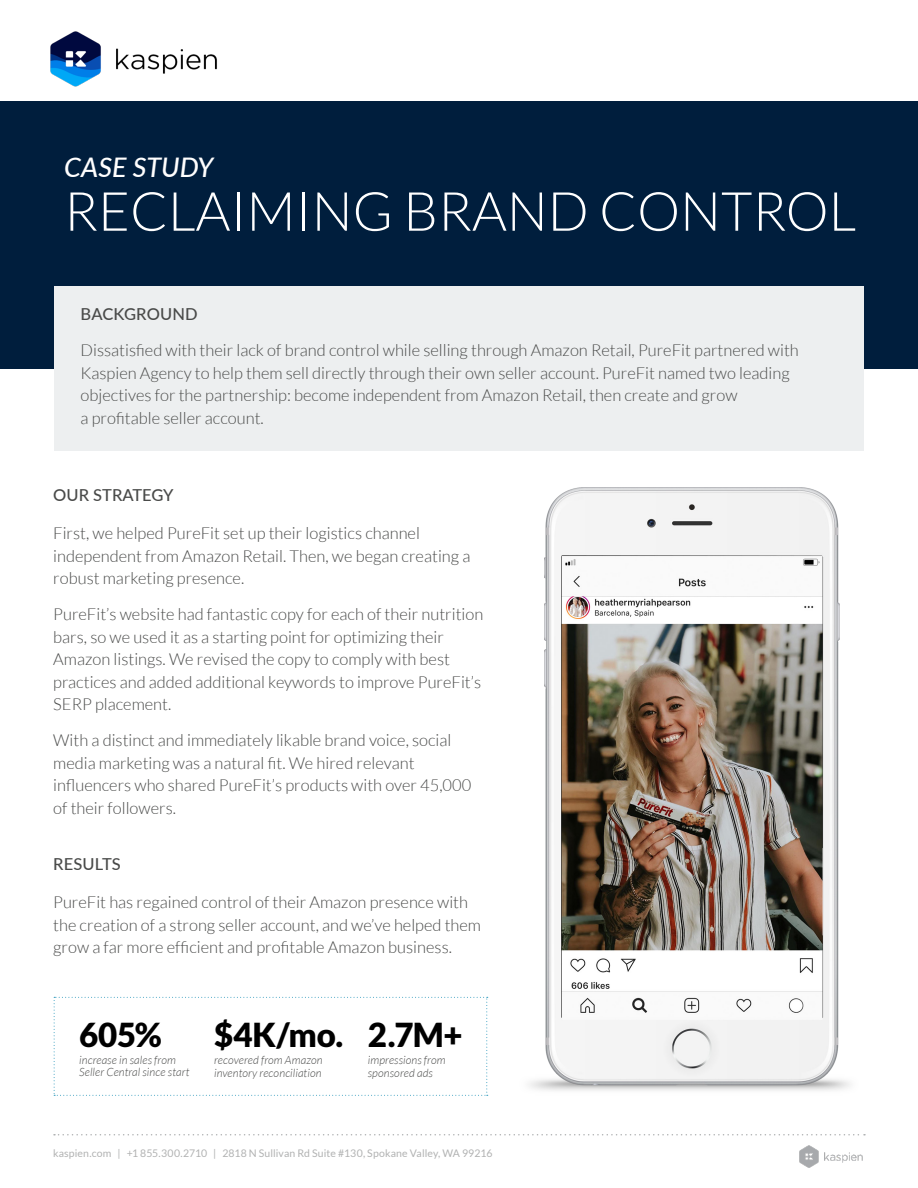
<style>
.page{position:relative;width:918px;height:1188px;background:#fff}
.page>*{position:absolute;margin:0;border:0;box-sizing:border-box;transform-origin:0 0}
.t1{font:300 54px "Lato";color:#fff}
.table_header{font:900 33px "Lato";letter-spacing:-.005em;color:#000}
.SubTitle{font:italic 500 27px "Lato";letter-spacing:-.005em;color:#fff}
.paragraph{font:300 16.5px/22.5px "Lato";color:#494a49}
.Paragraph{font:500 16.5px "Lato";color:#494a49}
.Subheader{font:500 16.5px "Lato";letter-spacing:.01em;color:#494a49}
.table_header-2{font:italic 300 11.4px/12.5px "Lato";letter-spacing:.005em;color:#494a49}
.t2{font:10.5px "Lato";letter-spacing:.005em;color:#b1b2b2}
</style>
<div class="page">
<div style="left:0;top:101px;width:918px;height:267px;background:#001e3d"></div>
<div style="left:54px;top:287px;width:810px;height:164px;background:#edeff0"></div>
<svg style="left:54px;top:1134px;width:811px;height:2px"></svg>
<img style="left:799px;top:1145px;width:64px;height:23px">
<img style="left:50px;top:31px;width:167px;height:56px">
<svg style="left:54px;top:997px;width:434px;height:99px"></svg>
<img style="left:529px;top:487px;width:321px;height:604px">
<p class="SubTitle" style="left:64px;top:147px;width:151px">CASE STUDY</p>
<p class="t1" style="left:64px;top:182px;width:794px">RECLAIMING BRAND CONTROL</p>
<p class="Subheader" style="left:81px;top:303px;width:119px">BACKGROUND</p>
<p class="paragraph" style="left:81px;top:339px;width:720px">Dissatisfied with their lack of brand control while selling through Amazon Retail, PureFit partnered with Kaspien Agency to help them sell directly through their own seller account. PureFit named two leading objectives for the partnership: become independent from Amazon Retail, then create and grow<br>a profitable seller account.</p>
<p class="Paragraph" style="left:53px;top:483px;width:122px">OUR STRATEGY</p>
<p class="paragraph" style="left:53px;top:522px;width:419px">First, we helped PureFit set up their logistics channel independent from Amazon Retail. Then, we began creating a robust marketing presence.</p>
<p class="paragraph" style="left:53px;top:603px;width:432px">PureFit’s website had fantastic copy for each of their nutrition bars, so we used it as a starting point for optimizing their Amazon listings. We revised the copy to comply with best practices and added additional keywords to improve PureFit’s SERP placement.</p>
<p class="paragraph" style="left:53px;top:729px;width:420px">With a distinct and immediately likable brand voice, social media marketing was a natural fit. We hired relevant influencers who shared PureFit’s products with over 45,000 of their followers.</p>
<p class="Paragraph" style="left:53px;top:852px;width:69px">RESULTS</p>
<p class="paragraph" style="left:53px;top:891px;width:429px">PureFit has regained control of their Amazon presence with the creation of a strong seller account, and we’ve helped them grow a far more efficient and profitable Amazon business.</p>
<p class="table_header" style="left:79px;top:1015px;width:84px">605%</p>
<p class="table_header-2" style="left:79px;top:1054px;width:112px">increase in sales from<br>Seller Central since start</p>
<p class="table_header" style="left:214px;top:1016px;width:131px">$4K/mo.</p>
<p class="table_header-2" style="left:214px;top:1054px;width:110px">recovered from Amazon inventory reconciliation</p>
<p class="table_header" style="left:368px;top:1016px;width:96px">2.7M+</p>
<p class="table_header-2" style="left:368px;top:1054px;width:79px">impressions from sponsored ads</p>
<p class="t2" style="left:53px;top:1147px;width:441px">kaspien.com | +1 855.300.2710 | 2818 N Sullivan Rd Suite #130, Spokane Valley, WA 99216</p>
</div>
